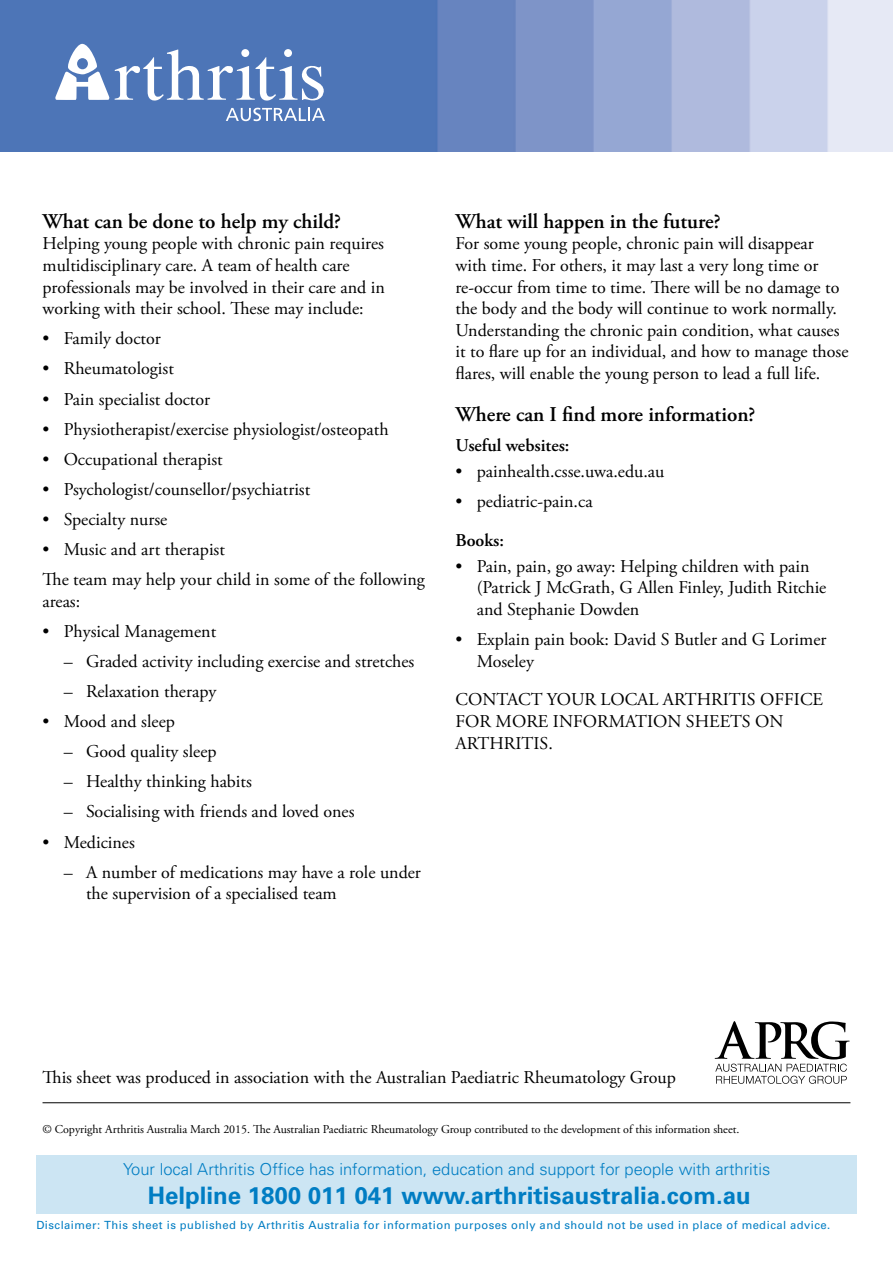
<style>
.page{position:relative;width:893px;height:1263px;background:#fff}
.page>*{position:absolute;margin:0;border:0;box-sizing:border-box;transform-origin:0 0}
.t1{font:700 24px "Univers";color:#007dc3}
.t2{font:600 21px "Adobe Garamond Pro";color:#000}
.t3{font:18px/21.6px "Adobe Garamond Pro";color:#000}
.t4{font:600 18px "Adobe Garamond Pro";color:#000}
.t5{font:300 16.5px "Univers";color:#007dc3}
.t6{font:12px "Adobe Garamond Pro";letter-spacing:-.005em;color:#000}
.t7{font:11.25px "Univers";letter-spacing:.04em;color:#007dc3}
</style>
<div class="page">
<hr style="left:43px;top:1102px;width:807px;height:1px;background:#000">
<svg style="left:715px;top:1021px;width:135px;height:63px"></svg>
<img style="left:0;top:0;width:893px;height:152px">
<svg style="left:55px;top:44px;width:269px;height:57px"></svg>
<svg style="left:226px;top:108px;width:99px;height:13px"></svg>
<div style="left:36px;top:1155px;width:821px;height:59px;background:#cce5f3"></div>
<p class="t2" style="left:43px;top:209px;width:300px">What can be done to help my child?</p>
<p class="t3" style="left:43px;top:234px;width:344px">Helping young people with chronic pain requires multidisciplinary care. A team of health care professionals may be involved in their care and in working with their school. These may include:</p>
<p class="t3" style="left:43px;top:328px;width:120px">• Family doctor</p>
<p class="t3" style="left:43px;top:359px;width:133px">• Rheumatologist</p>
<p class="t3" style="left:43px;top:389px;width:169px">• Pain specialist doctor</p>
<p class="t3" style="left:43px;top:419px;width:348px">• Physiotherapist/exercise physiologist/osteopath</p>
<p class="t3" style="left:43px;top:449px;width:182px">• Occupational therapist</p>
<p class="t3" style="left:43px;top:479px;width:269px">• Psychologist/counsellor/psychiatrist</p>
<p class="t3" style="left:43px;top:509px;width:126px">• Specialty nurse</p>
<p class="t3" style="left:43px;top:535px;width:384px;line-height:30.2px">• Music and art therapist<br>The team may help your child in some of the following</p>
<p class="t3" style="left:43px;top:591px;width:39px">areas:</p>
<p class="t3" style="left:43px;top:621px;width:175px">• Physical Management</p>
<p class="t3" style="left:64px;top:651px;width:352px">– Graded activity including exercise and stretches</p>
<p class="t3" style="left:64px;top:681px;width:154px">– Relaxation therapy</p>
<p class="t3" style="left:43px;top:711px;width:134px">• Mood and sleep</p>
<p class="t3" style="left:64px;top:741px;width:154px">– Good quality sleep</p>
<p class="t3" style="left:64px;top:771px;width:190px">– Healthy thinking habits</p>
<p class="t3" style="left:64px;top:801px;width:292px">– Socialising with friends and loved ones</p>
<p class="t3" style="left:43px;top:832px;width:94px">• Medicines</p>
<p class="t3" style="left:86px;top:862px;width:336px;text-indent:-22px">– A number of medications may have a role under the supervision of a specialised team</p>
<p class="t2" style="left:455px;top:209px;width:267px">What will happen in the future?</p>
<p class="t3" style="left:455px;top:234px;width:395px">For some young people, chronic pain will disappear with time. For others, it may last a very long time or re-occur from time to time. There will be no damage to the body and the body will continue to work normally.<br>Understanding the chronic pain condition, what causes it to flare up for an individual, and how to manage those flares, will enable the young person to lead a full life.</p>
<p class="t2" style="left:455px;top:402px;width:301px">Where can I find more information?</p>
<p class="t4" style="left:455px;top:435px;width:116px">Useful websites:</p>
<p class="t3" style="left:455px;top:461px;width:210px">• painhealth.csse.uwa.edu.au</p>
<p class="t3" style="left:455px;top:491px;width:139px">• pediatric-pain.ca</p>
<p class="t4" style="left:455px;top:530px;width:50px">Books:</p>
<p class="t3" style="left:477px;top:556px;width:351px;text-indent:-21px">• Pain, pain, go away: Helping children with pain (Patrick J McGrath, G Allen Finley, Judith Ritchie and Stephanie Dowden</p>
<p class="t3" style="left:477px;top:629px;width:351px;text-indent:-21px">• Explain pain book: David S Butler and G Lorimer<br>Moseley</p>
<p class="t3" style="left:455px;top:689px;width:369px">CONTACT YOUR LOCAL ARTHRITIS OFFICE<br>FOR MORE INFORMATION SHEETS ON<br>ARTHRITIS.</p>
<p class="t3" style="left:43px;top:1067px;width:635px">This sheet was produced in association with the Australian Paediatric Rheumatology Group</p>
<p class="t6" style="left:43px;top:1122px;width:698px">© Copyright Arthritis Australia March 2015. The Australian Paediatric Rheumatology Group contributed to the development of this information sheet.</p>
<p class="t5" style="left:123px;top:1159px;width:649px">Your local Arthritis Office has information, education and support for people with arthritis</p>
<h1 class="t1" style="left:148px;top:1181px;width:604px">Helpline 1800 011 041 www.arthritisaustralia.com.au</h1>
<p class="t7" style="left:36px;top:1218px;width:795px">Disclaimer: This sheet is published by Arthritis Australia for information purposes only and should not be used in place of medical advice.</p>
</div>
